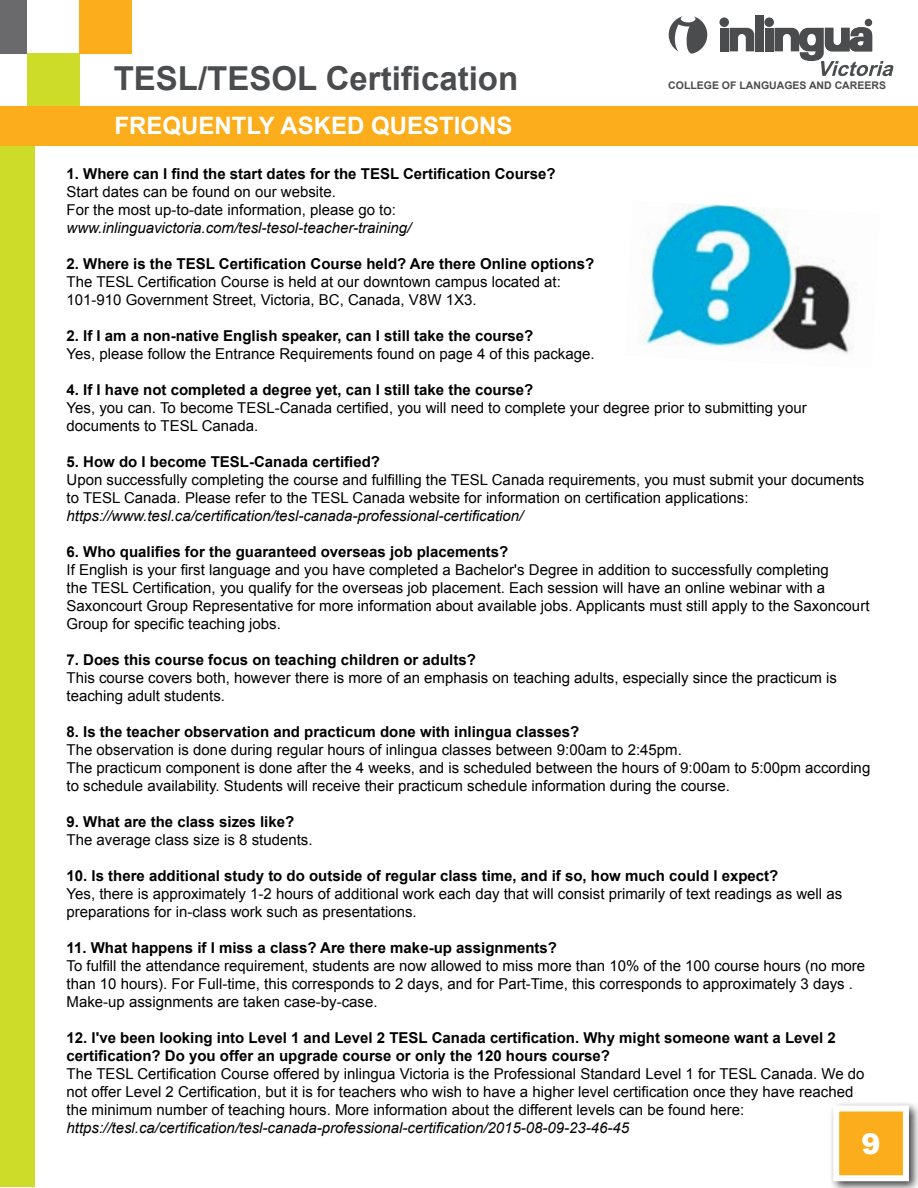
<style>
.page{position:relative;width:918px;height:1188px;background:#fff}
.page>*{position:absolute;margin:0;border:0;box-sizing:border-box;transform-origin:0 0}
.t1{font:700 33px "Arial";color:#4b4c4e}
.t2{font:900 28.5px "Arial";color:#fff}
.t3{font:700 24px "Arial";color:#fff}
.t4{font:15px/18px "Arial";color:#000}
.t5{font:700 15px/18px "Arial";color:#000}
.t6{font:italic 15px "Arial";color:#000}
.t7{font:700 10.5px "Arial";color:#4b4c4e}
</style>
<div class="page">
<div style="left:0;top:146px;width:35px;height:1041px;background:#cddc29"></div>
<div style="left:829px;top:1102px;width:89px;height:86px;background:#000;opacity:.75"></div>
<div style="left:836px;top:1108px;width:70px;height:70px;background:#fbad1b"></div>
<div style="left:833px;top:1106px;width:76px;height:75px;border:6px solid #fff"></div>
<img style="left:639px;top:204px;width:212px;height:150px">
<svg style="left:669px;top:16px;width:38px;height:38px"></svg>
<div style="left:719px;top:17px;width:10px;height:10px;background:#4b4c4e;border-radius:50%"></div>
<div style="left:720px;top:28px;width:8px;height:23px;background:#4b4c4e"></div>
<div style="left:764px;top:17px;width:10px;height:10px;background:#4b4c4e;border-radius:50%"></div>
<div style="left:765px;top:28px;width:8px;height:23px;background:#4b4c4e"></div>
<div style="left:755px;top:15px;width:9px;height:36px;background:#4b4c4e"></div>
<svg style="left:730px;top:28px;width:24px;height:23px"></svg>
<svg style="left:775px;top:19px;width:118px;height:57px"></svg>
<div style="left:1px;top:0;width:26px;height:54px;background:#6a6a6c"></div>
<div style="left:27px;top:54px;width:52px;height:52px;background:#cddc29"></div>
<div style="left:79px;top:0;width:52px;height:54px;background:#fbad1b"></div>
<div style="left:0;top:106px;width:918px;height:40px;background:#fbad1b"></div>
<h1 class="t1" style="left:114px;top:57px;width:406px">TESL/TESOL Certification</h1>
<h3 class="t3" style="left:115px;top:109px;width:399px">FREQUENTLY ASKED QUESTIONS</h3>
<p class="t7" style="left:668px;top:78px;width:219px">COLLEGE OF LANGUAGES AND CAREERS</p>
<p class="t5" style="left:67px;top:165px;width:490px">1. Where can I find the start dates for the TESL Certification Course?</p>
<p class="t4" style="left:67px;top:183px;width:331px">Start dates can be found on our website.<br>For the most up-to-date information, please go to:</p>
<p class="t6" style="left:67px;top:218px;width:346px">www.inlinguavictoria.com/tesl-tesol-teacher-training/</p>
<p class="t5" style="left:67px;top:255px;width:529px">2. Where is the TESL Certification Course held? Are there Online options?</p>
<p class="t4" style="left:67px;top:273px;width:496px">The TESL Certification Course is held at our downtown campus located at:<br>101-910 Government Street, Victoria, BC, Canada, V8W 1X3.</p>
<p class="t5" style="left:67px;top:327px;width:468px">2. If I am a non-native English speaker, can I still take the course?</p>
<p class="t4" style="left:67px;top:345px;width:530px">Yes, please follow the Entrance Requirements found on page 4 of this package.</p>
<p class="t5" style="left:67px;top:381px;width:468px">4. If I have not completed a degree yet, can I still take the course?</p>
<p class="t4" style="left:67px;top:399px;width:742px">Yes, you can. To become TESL-Canada certified, you will need to complete your degree prior to submitting your documents to TESL Canada.</p>
<p class="t5" style="left:67px;top:453px;width:315px">5. How do I become TESL-Canada certified?</p>
<p class="t4" style="left:67px;top:471px;width:799px">Upon successfully completing the course and fulfilling the TESL Canada requirements, you must submit your documents to TESL Canada. Please refer to the TESL Canada website for information on certification applications:</p>
<p class="t6" style="left:67px;top:506px;width:458px">https://www.tesl.ca/certification/tesl-canada-professional-certification/</p>
<p class="t5" style="left:67px;top:543px;width:443px">6. Who qualifies for the guaranteed overseas job placements?</p>
<p class="t4" style="left:67px;top:561px;width:804px">If English is your first language and you have completed a Bachelor's Degree in addition to successfully completing<br>the TESL Certification, you qualify for the overseas job placement. Each session will have an online webinar with a Saxoncourt Group Representative for more information about available jobs. Applicants must still apply to the Saxoncourt Group for specific teaching jobs.</p>
<p class="t5" style="left:67px;top:651px;width:411px">7. Does this course focus on teaching children or adults?</p>
<p class="t4" style="left:67px;top:669px;width:772px">This course covers both, however there is more of an emphasis on teaching adults, especially since the practicum is teaching adult students.</p>
<p class="t5" style="left:67px;top:723px;width:514px">8. Is the teacher observation and practicum done with inlingua classes?</p>
<p class="t4" style="left:67px;top:741px;width:805px">The observation is done during regular hours of inlingua classes between 9:00am to 2:45pm.<br>The practicum component is done after the 4 weeks, and is scheduled between the hours of 9:00am to 5:00pm according to schedule availability. Students will receive their practicum schedule information during the course.</p>
<p class="t5" style="left:67px;top:813px;width:229px">9. What are the class sizes like?</p>
<p class="t4" style="left:67px;top:831px;width:247px">The average class size is 8 students.</p>
<p class="t5" style="left:67px;top:867px;width:713px">10. Is there additional study to do outside of regular class time, and if so, how much could I expect?</p>
<p class="t4" style="left:67px;top:885px;width:777px">Yes, there is approximately 1-2 hours of additional work each day that will consist primarily of text readings as well as preparations for in-class work such as presentations.</p>
<p class="t5" style="left:67px;top:939px;width:492px">11. What happens if I miss a class? Are there make-up assignments?</p>
<p class="t4" style="left:67px;top:957px;width:800px">To fulfill the attendance requirement, students are now allowed to miss more than 10% of the 100 course hours (no more than 10 hours). For Full-time, this corresponds to 2 days, and for Part-Time, this corresponds to approximately 3 days .<br>Make-up assignments are taken case-by-case.</p>
<p class="t5" style="left:67px;top:1029px;width:771px">12. I've been looking into Level 1 and Level 2 TESL Canada certification. Why might someone want a Level 2 certification? Do you offer an upgrade course or only the 120 hours course?</p>
<p class="t4" style="left:67px;top:1065px;width:799px">The TESL Certification Course offered by inlingua Victoria is the Professional Standard Level 1 for TESL Canada. We do not offer Level 2 Certification, but it is for teachers who wish to have a higher level certification once they have reached the minimum number of teaching hours. More information about the different levels can be found here:</p>
<p class="t6" style="left:67px;top:1118px;width:564px">https://tesl.ca/certification/tesl-canada-professional-certification/2015-08-09-23-46-45</p>
<h2 class="t2" style="left:862px;top:1124px;width:21px">9</h2>
</div>
